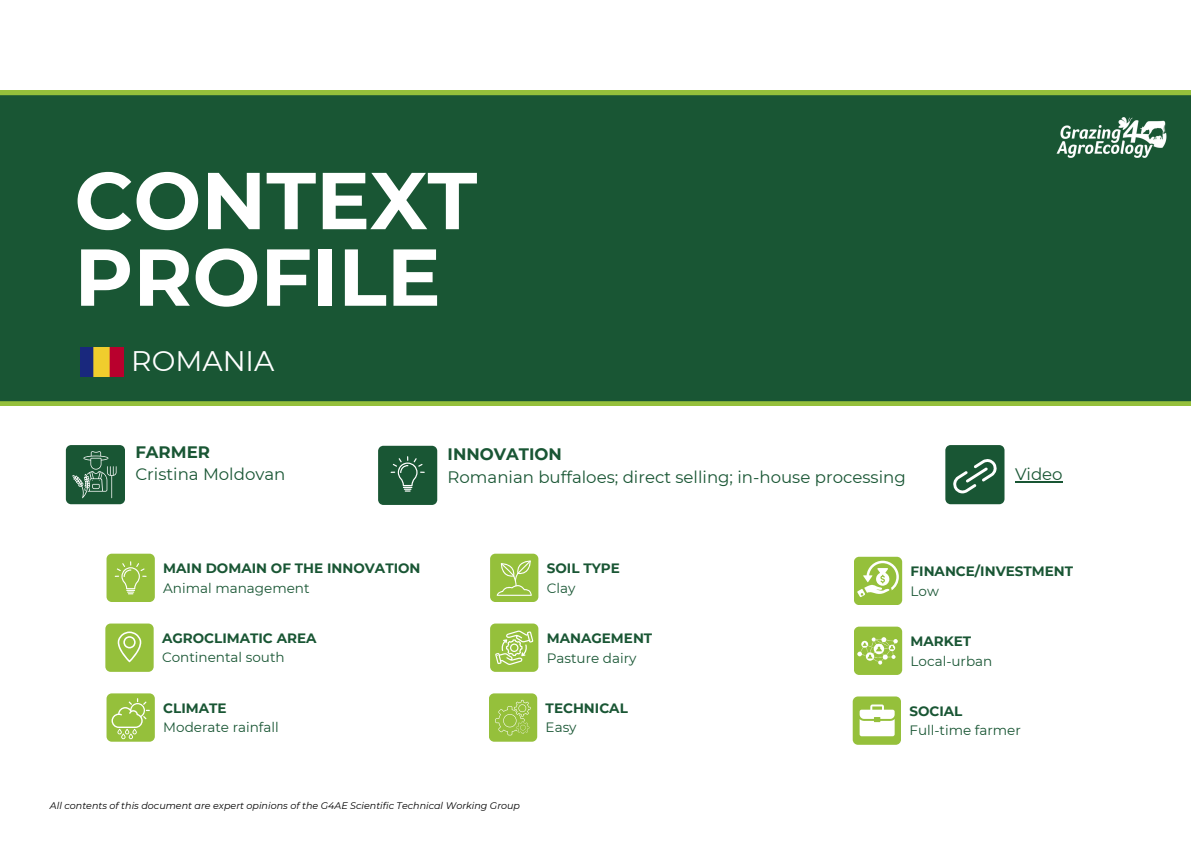
<style>
.page{position:relative;width:1191px;height:843px;background:#fff}
.page>*{position:absolute;margin:0;border:0;box-sizing:border-box;transform-origin:0 0}
.t1{font:700 80.4px/76.5px "Montserrat";color:#fff}
.t2{font:28.2px "Montserrat";color:#fff}
.t3{font:16.6px "Montserrat";color:#195634}
.t4{font:700 16.6px "Montserrat";color:#195634}
.t5{font:700 13.5px "Montserrat";color:#195634}
.t6{font:13.5px "Montserrat";color:#195634}
.t7{font:italic 9.6px "Montserrat";color:#000}
</style>
<div class="page">
<div style="left:0;top:91px;width:1190px;height:314px;background:#195634"></div>
<img style="left:1051px;top:114px;width:119px;height:48px">
<svg style="left:66px;top:445px;width:59px;height:59px;background:#2f6648"></svg>
<div style="left:106px;top:553px;width:49px;height:48px;background:#95c03b;border-radius:5px"></div>
<svg style="left:115px;top:561px;width:31px;height:33px"></svg>
<div style="left:105px;top:623px;width:49px;height:48px;background:#95c03b;border-radius:5px"></div>
<svg style="left:118px;top:631px;width:23px;height:31px"></svg>
<div style="left:106px;top:693px;width:49px;height:48px;background:#95c03b;border-radius:5px"></div>
<svg style="left:111px;top:698px;width:39px;height:41px"></svg>
<div style="left:490px;top:553px;width:48px;height:48px;background:#95c03b;border-radius:5px"></div>
<div style="left:490px;top:623px;width:48px;height:48px;background:#95c03b;border-radius:5px"></div>
<div style="left:489px;top:693px;width:48px;height:48px;background:#95c03b;border-radius:5px"></div>
<div style="left:853px;top:556px;width:49px;height:49px;background:#95c03b;border-radius:5px"></div>
<div style="left:853px;top:626px;width:49px;height:48px;background:#95c03b;border-radius:5px"></div>
<div style="left:852px;top:696px;width:48px;height:48px;background:#95c03b;border-radius:5px"></div>
<svg style="left:496px;top:560px;width:35px;height:35px"></svg>
<svg style="left:495px;top:630px;width:38px;height:34px"></svg>
<svg style="left:495px;top:699px;width:35px;height:36px"></svg>
<svg style="left:857px;top:560px;width:41px;height:37px"></svg>
<svg style="left:857px;top:637px;width:40px;height:27px"></svg>
<svg style="left:859px;top:704px;width:35px;height:31px"></svg>
<svg style="left:378px;top:445px;width:59px;height:60px;background:#286141"></svg>
<svg style="left:945px;top:445px;width:59px;height:59px;background:#32684a"></svg>
<img style="left:80px;top:347px;width:43px;height:29px">
<hr style="left:1014px;top:481px;width:48px;height:1px;background:#195634">
<h1 class="t1" style="left:74px;top:162px;width:404px">CONTEXT<br>PROFILE</h1>
<h5 class="t2" style="left:131px;top:343px;width:145px">ROMANIA</h5>
<p class="t4" style="left:135px;top:441px;width:76px">FARMER</p>
<h4 class="t4" style="left:447px;top:444px;width:116px">INNOVATION</h4>
<h6 class="t3" style="left:135px;top:463px;width:151px">Cristina Moldovan</h6>
<p class="t3" style="left:447px;top:466px;width:459px">Romanian buffaloes; direct selling; in-house processing</p>
<h5 class="t3" style="left:1014px;top:463px;width:49px">Video</h5>
<h2 class="t5" style="left:163px;top:560px;width:259px">MAIN DOMAIN OF THE INNOVATION</h2>
<h3 class="t5" style="left:546px;top:560px;width:75px">SOIL TYPE</h3>
<h3 class="t5" style="left:910px;top:563px;width:164px">FINANCE/INVESTMENT</h3>
<h6 class="t6" style="left:163px;top:579px;width:148px">Animal management</h6>
<h6 class="t6" style="left:546px;top:579px;width:30px">Clay</h6>
<h6 class="t6" style="left:910px;top:582px;width:30px">Low</h6>
<p class="t5" style="left:162px;top:629px;width:156px">AGROCLIMATIC AREA</p>
<h4 class="t5" style="left:546px;top:629px;width:107px">MANAGEMENT</h4>
<h4 class="t5" style="left:910px;top:632px;width:62px">MARKET</h4>
<p class="t6" style="left:162px;top:649px;width:124px">Continental south</p>
<p class="t6" style="left:546px;top:649px;width:91px">Pasture dairy</p>
<p class="t6" style="left:910px;top:652px;width:83px">Local-urban</p>
<p class="t5" style="left:163px;top:699px;width:65px">CLIMATE</p>
<p class="t5" style="left:545px;top:699px;width:84px">TECHNICAL</p>
<p class="t5" style="left:909px;top:702px;width:54px">SOCIAL</p>
<h5 class="t6" style="left:163px;top:719px;width:117px">Moderate rainfall</h5>
<h5 class="t6" style="left:545px;top:719px;width:33px">Easy</h5>
<h5 class="t6" style="left:909px;top:722px;width:113px">Full-time farmer</h5>
<p class="t7" style="left:50px;top:799px;width:471px">All contents of this document are expert opinions of the G4AE Scientific Technical Working Group</p>
</div>
